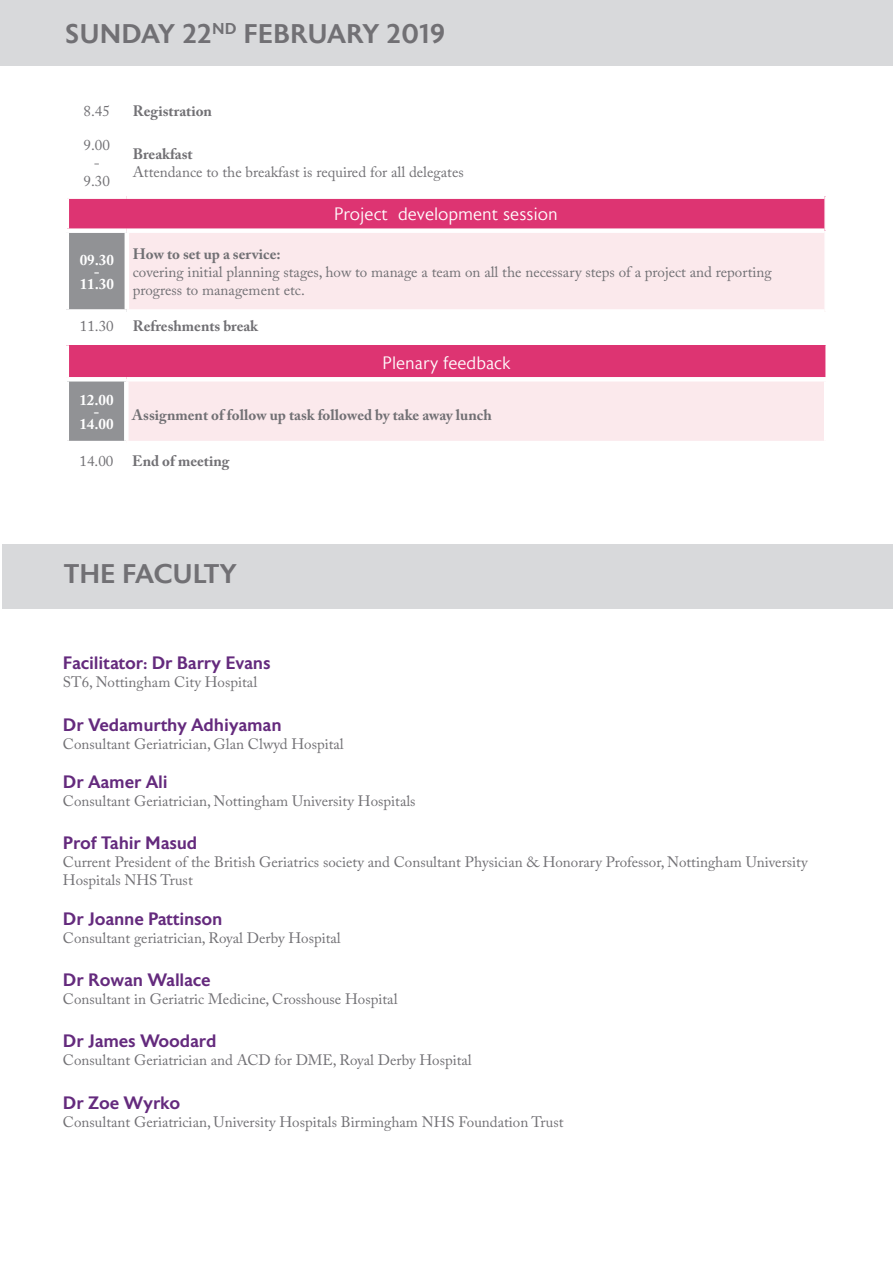
<style>
.page{position:relative;width:893px;height:1263px;background:#fff}
.page>*{position:absolute;margin:0;border:0;box-sizing:border-box;transform-origin:0 0}
.t1{font:500 27px "Astoria Sans";color:#717074}
.Programme_headers__s{font:500 18px "Astoria Sans";letter-spacing:-.01em;color:#642a7d}
.Programme_stream_hea{font:300 18px "Astoria Sans";color:#fff}
.Body_copy_10pt_reg{font:15px/18px "Adobe Caslon Pro";color:#717074}
.Programme_and_time{font:15px "Adobe Caslon Pro";color:#717074}
.Body_copy_bold_10pt{font:700 15px "Adobe Caslon Pro";color:#717074}
.Programme_and_time-2{font:700 15px "Adobe Caslon Pro";color:#717074}
.Programme_headers{font:700 15px/12px "Adobe Caslon Pro";color:#fff;text-align:center}
.Body_copy_10pt_reg-2{font:700 15px "Adobe Caslon Pro";color:#717074}
</style>
<div class="page">
<div style="left:0;top:0;width:893px;height:66px;background:#d8d9db"></div>
<div style="left:67px;top:197px;width:758px;height:34px;background:#dd3472"></div>
<div style="left:67px;top:231px;width:60px;height:80px;background:#919295"></div>
<div style="left:127px;top:231px;width:698px;height:80px;background:#fbe9ec"></div>
<div style="left:65px;top:228px;width:62px;height:5px;background:#fff"></div>
<div style="left:65px;top:309px;width:62px;height:5px;background:#fff"></div>
<div style="left:127px;top:309px;width:697px;height:5px;background:#fff"></div>
<div style="left:65px;top:194px;width:62px;height:5px;background:#fff"></div>
<div style="left:127px;top:194px;width:697px;height:5px;background:#fff"></div>
<hr style="left:824px;top:197px;width:2px;height:34px;background:#fff">
<hr style="left:824px;top:231px;width:2px;height:80px;background:#fff">
<hr style="left:65px;top:199px;width:4px;height:29px;background:#fff">
<hr style="left:65px;top:233px;width:4px;height:76px;background:#fff">
<div style="left:127px;top:228px;width:697px;height:5px;background:#fff"></div>
<hr style="left:125px;top:233px;width:4px;height:76px;background:#fff">
<div style="left:67px;top:345px;width:759px;height:34px;background:#dd3472"></div>
<div style="left:67px;top:379px;width:59px;height:64px;background:#919295"></div>
<div style="left:126px;top:379px;width:700px;height:64px;background:#fbe9ec"></div>
<hr style="left:65px;top:345px;width:4px;height:32px;background:#fff">
<hr style="left:65px;top:377px;width:61px;height:4px;background:#fff">
<hr style="left:126px;top:377px;width:702px;height:4px;background:#fff">
<hr style="left:825px;top:345px;width:2px;height:32px;background:#fff">
<hr style="left:824px;top:381px;width:4px;height:60px;background:#fff">
<div style="left:124px;top:381px;width:5px;height:60px;background:#fff"></div>
<hr style="left:65px;top:381px;width:4px;height:60px;background:#fff">
<hr style="left:65px;top:441px;width:61px;height:4px;background:#fff">
<hr style="left:126px;top:441px;width:702px;height:4px;background:#fff">
<div style="left:2px;top:544px;width:891px;height:65px;background:#d8d9db"></div>
<p class="t1" style="left:65px;top:19px;width:382px">SUNDAY 22<sup>ND</sup> FEBRUARY 2019</p>
<p class="Programme_and_time" style="left:84px;top:102px;width:28px">8.45</p>
<p class="Programme_and_time-2" style="left:133px;top:102px;width:81px">Registration</p>
<p class="Programme_and_time" style="left:84px;top:136px;width:28px">9.00</p>
<p class="Programme_and_time" style="left:94px;top:154px;width:8px">-</p>
<p class="Programme_and_time" style="left:84px;top:172px;width:28px">9.30</p>
<p class="Programme_and_time-2" style="left:133px;top:145px;width:61px">Breakfast</p>
<p class="Programme_and_time" style="left:133px;top:163px;width:332px">Attendance to the breakfast is required for all delegates</p>
<p class="Programme_stream_hea" style="left:334px;top:204px;width:225px">Project development session</p>
<p class="Programme_headers" style="left:80px;top:253px;width:36px">09.30 -<br>11.30</p>
<p class="Body_copy_bold_10pt" style="left:133px;top:245px;width:149px">How to set up a service:</p>
<p class="Body_copy_10pt_reg" style="left:133px;top:262px;width:640px">covering initial planning stages, how to manage a team on all the necessary steps of a project and reporting progress to management etc.</p>
<p class="Programme_and_time" style="left:80px;top:317px;width:35px">11.30</p>
<p class="Programme_and_time-2" style="left:133px;top:317px;width:127px">Refreshments break</p>
<p class="Programme_stream_hea" style="left:382px;top:353px;width:130px">Plenary feedback</p>
<p class="Programme_headers" style="left:79px;top:393px;width:36px">12.00 -<br>14.00</p>
<p class="Body_copy_bold_10pt" style="left:132px;top:406px;width:361px">Assignment of follow up task followed by take away lunch</p>
<p class="Programme_and_time" style="left:80px;top:452px;width:35px">14.00</p>
<p class="Body_copy_10pt_reg-2" style="left:132px;top:452px;width:99px">End of meeting</p>
<p class="t1" style="left:64px;top:559px;width:175px">THE FACULTY</p>
<p class="Programme_headers__s" style="left:63px;top:653px;width:209px">Facilitator: Dr Barry Evans</p>
<p class="Body_copy_10pt_reg" style="left:63px;top:673px;width:196px">ST6, Nottingham City Hospital</p>
<p class="Programme_headers__s" style="left:63px;top:714px;width:220px">Dr Vedamurthy Adhiyaman</p>
<p class="Body_copy_10pt_reg" style="left:63px;top:734px;width:282px">Consultant Geriatrician, Glan Clwyd Hospital</p>
<p class="Programme_headers__s" style="left:63px;top:772px;width:106px">Dr Aamer Ali</p>
<p class="Body_copy_10pt_reg" style="left:63px;top:792px;width:354px">Consultant Geriatrician, Nottingham University Hospitals</p>
<p class="Programme_headers__s" style="left:63px;top:833px;width:136px">Prof Tahir Masud</p>
<p class="Body_copy_10pt_reg" style="left:63px;top:853px;width:746px">Current President of the British Geriatrics society and Consultant Physician &amp; Honorary Professor, Nottingham University<br>Hospitals NHS Trust</p>
<p class="Programme_headers__s" style="left:63px;top:909px;width:161px">Dr Joanne Pattinson</p>
<p class="Body_copy_10pt_reg" style="left:63px;top:929px;width:279px">Consultant geriatrician, Royal Derby Hospital</p>
<p class="Programme_headers__s" style="left:63px;top:970px;width:149px">Dr Rowan Wallace</p>
<p class="Body_copy_10pt_reg" style="left:63px;top:990px;width:336px">Consultant in Geriatric Medicine, Crosshouse Hospital</p>
<p class="Programme_headers__s" style="left:63px;top:1031px;width:155px">Dr James Woodard</p>
<p class="Body_copy_10pt_reg" style="left:63px;top:1051px;width:410px">Consultant Geriatrician and ACD for DME, Royal Derby Hospital</p>
<p class="Programme_headers__s" style="left:63px;top:1092px;width:119px">Dr Zoe Wyrko</p>
<p class="Body_copy_10pt_reg" style="left:63px;top:1112px;width:502px">Consultant Geriatrician, University Hospitals Birmingham NHS Foundation Trust</p>
</div>
